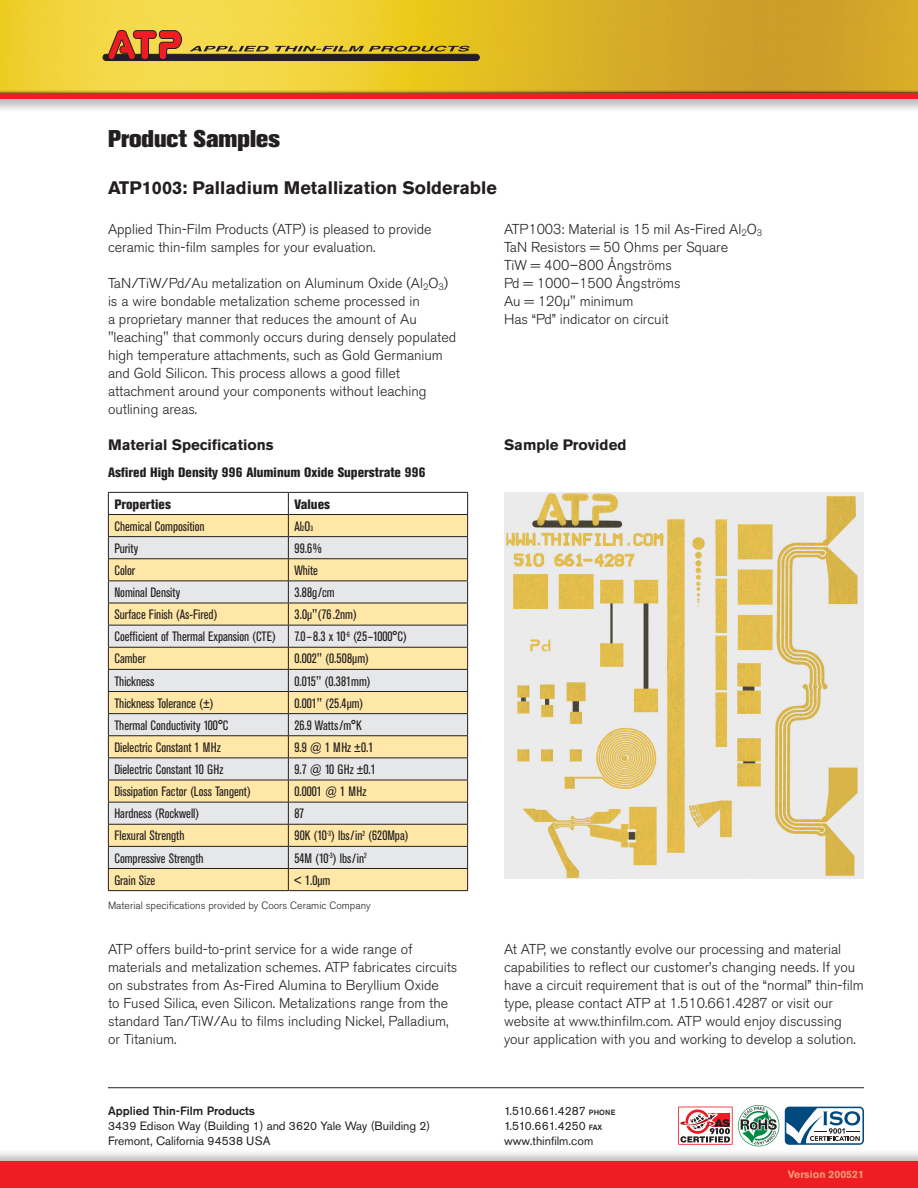
<style>
.page{position:relative;width:918px;height:1188px;background:#fff}
.page>*{position:absolute;margin:0;border:0;box-sizing:border-box;transform-origin:0 0}
.head{font:800 24px "Akzidenz Grotesk BE";color:#231f20}
.subhead_1{font:700 18px "Akzidenz Grotesk BE";color:#231f20}
.subhead_2{font:700 15px "Akzidenz Grotesk BE";color:#231f20}
.t1{font:300 14.25px/18px "Akzidenz Grotesk BE";color:#231f20}
.table_text{font:condensed 13.5px "Akzidenz Grotesk BE";color:#231f20}
.subhead_3{font:800 condensed 13.5px "Akzidenz Grotesk BE";color:#231f20}
.table_head{font:800 condensed 13.5px "Akzidenz Grotesk BE";color:#231f20}
.t2{font:12px/15px "Akzidenz Grotesk BE";color:#231f20}
.t3{font:500 12px "Akzidenz Grotesk BE";color:#231f20}
.table_caption{font:300 10.5px "Akzidenz Grotesk BE";color:#231f20}
.version{font:700 10.5px "Akzidenz Grotesk BE";color:#f6977a}
.s1{font-weight:500;font-size:7.5px}
</style>
<div class="page">
<img style="left:504px;top:492px;width:360px;height:387px">
<div style="left:0;top:0;width:918px;height:113px;background:#231f20;opacity:.3"></div>
<div style="left:0;top:0;width:918px;height:99px;background:#ee1d23"></div>
<img style="left:0;top:0;width:918px;height:93px">
<div style="left:0;top:1148px;width:918px;height:40px;background:#231f20;opacity:.3"></div>
<div style="left:0;top:1161px;width:918px;height:27px;background:#ee1d23"></div>
<svg style="left:678px;top:1105px;width:186px;height:41px"></svg>
<div style="left:103px;top:54px;width:376px;height:7px;background:#231f20;border-radius:3px"></div>
<div style="left:103px;top:54px;width:377px;height:7px;border:1px solid #231f20;border-radius:3px"></div>
<svg style="left:108px;top:30px;width:74px;height:31px"></svg>
<svg style="left:189px;top:46px;width:80px;height:5px"></svg>
<svg style="left:275px;top:46px;width:195px;height:6px"></svg>
<hr style="left:108px;top:1087px;width:756px;height:1px;background:#231f20">
<div style="left:109px;top:515px;width:358px;height:375px;background:#ffe7a7"></div>
<svg style="left:109px;top:537px;width:358px;height:331px;background:#eee4c7"></svg>
<hr style="left:108px;top:492px;width:180px;height:1px;background:#231f20">
<hr style="left:288px;top:492px;width:180px;height:1px;background:#231f20">
<hr style="left:108px;top:514px;width:180px;height:1px;background:#231f20">
<hr style="left:288px;top:514px;width:180px;height:1px;background:#231f20">
<hr style="left:108px;top:536px;width:180px;height:1px;background:#231f20">
<hr style="left:288px;top:536px;width:180px;height:1px;background:#231f20">
<hr style="left:108px;top:558px;width:180px;height:1px;background:#231f20">
<hr style="left:288px;top:558px;width:180px;height:1px;background:#231f20">
<hr style="left:108px;top:580px;width:180px;height:1px;background:#231f20">
<hr style="left:288px;top:580px;width:180px;height:1px;background:#231f20">
<hr style="left:108px;top:603px;width:180px;height:1px;background:#231f20">
<hr style="left:288px;top:603px;width:180px;height:1px;background:#231f20">
<hr style="left:108px;top:625px;width:180px;height:1px;background:#231f20">
<hr style="left:288px;top:625px;width:180px;height:1px;background:#231f20">
<hr style="left:108px;top:647px;width:180px;height:1px;background:#231f20">
<hr style="left:288px;top:647px;width:180px;height:1px;background:#231f20">
<hr style="left:108px;top:669px;width:180px;height:1px;background:#231f20">
<hr style="left:288px;top:669px;width:180px;height:1px;background:#231f20">
<hr style="left:108px;top:691px;width:180px;height:1px;background:#231f20">
<hr style="left:288px;top:691px;width:180px;height:1px;background:#231f20">
<hr style="left:108px;top:713px;width:180px;height:1px;background:#231f20">
<hr style="left:288px;top:713px;width:180px;height:1px;background:#231f20">
<hr style="left:108px;top:735px;width:180px;height:1px;background:#231f20">
<hr style="left:288px;top:735px;width:180px;height:1px;background:#231f20">
<hr style="left:108px;top:758px;width:180px;height:1px;background:#231f20">
<hr style="left:288px;top:758px;width:180px;height:1px;background:#231f20">
<hr style="left:108px;top:780px;width:180px;height:1px;background:#231f20">
<hr style="left:288px;top:780px;width:180px;height:1px;background:#231f20">
<hr style="left:108px;top:802px;width:180px;height:1px;background:#231f20">
<hr style="left:288px;top:802px;width:180px;height:1px;background:#231f20">
<hr style="left:108px;top:824px;width:180px;height:1px;background:#231f20">
<hr style="left:288px;top:824px;width:180px;height:1px;background:#231f20">
<hr style="left:108px;top:846px;width:180px;height:1px;background:#231f20">
<hr style="left:288px;top:846px;width:180px;height:1px;background:#231f20">
<hr style="left:108px;top:868px;width:180px;height:1px;background:#231f20">
<svg style="left:108px;top:493px;width:1px;height:397px"></svg>
<hr style="left:288px;top:868px;width:180px;height:1px;background:#231f20">
<svg style="left:288px;top:493px;width:1px;height:397px"></svg>
<svg style="left:467px;top:493px;width:1px;height:397px"></svg>
<hr style="left:108px;top:890px;width:180px;height:1px;background:#231f20">
<hr style="left:288px;top:890px;width:180px;height:1px;background:#231f20">
<p class="head" style="left:108px;top:125px;width:173px">Product Samples</p>
<p class="subhead_1" style="left:108px;top:177px;width:390px">ATP1003: Palladium Metallization Solderable</p>
<p class="t1" style="left:108px;top:220px;width:325px">Applied Thin-Film Products (ATP) is pleased to provide ceramic thin-film samples for your evaluation.</p>
<p class="t1" style="left:108px;top:274px;width:350px">TaN/TiW/Pd/Au metalization on Aluminum Oxide (Al<sub>2</sub>O<sub>3</sub>) is a wire bondable metalization scheme processed in<br>a proprietary manner that reduces the amount of Au "leaching" that commonly occurs during densely populated high temperature attachments, such as Gold Germanium and Gold Silicon. This process allows a good fillet attachment around your components without leaching outlining areas.</p>
<p class="subhead_2" style="left:108px;top:436px;width:167px">Material Specifications</p>
<p class="subhead_3" style="left:108px;top:464px;width:319px">Asfired High Density 996 Aluminum Oxide Superstrate 996</p>
<p class="table_head" style="left:114px;top:496px;width:58px">Properties</p>
<p class="table_head" style="left:294px;top:496px;width:37px">Values</p>
<p class="table_text" style="left:114px;top:518px;width:92px">Chemical Composition</p>
<p class="table_text" style="left:294px;top:518px;width:20px">Al<span class="s1">2</span>O<span class="s1">3</span></p>
<p class="table_text" style="left:114px;top:541px;width:25px">Purity</p>
<p class="table_text" style="left:294px;top:541px;width:29px">99.6%</p>
<p class="table_text" style="left:114px;top:563px;width:22px">Color</p>
<p class="table_text" style="left:294px;top:563px;width:25px">White</p>
<p class="table_text" style="left:114px;top:585px;width:68px">Nominal Density</p>
<p class="table_text" style="left:294px;top:585px;width:42px">3.88g/cm</p>
<p class="table_text" style="left:114px;top:607px;width:105px">Surface Finish (As-Fired)</p>
<p class="table_text" style="left:294px;top:607px;width:64px">3.0µ"(76.2nm)</p>
<p class="table_text" style="left:114px;top:629px;width:163px">Coefficient of Thermal Expansion (CTE)</p>
<p class="table_text" style="left:294px;top:629px;width:114px">7.0–8.3 x 10<sup>-6</sup> (25–1000°C)</p>
<p class="table_text" style="left:114px;top:651px;width:33px">Camber</p>
<p class="table_text" style="left:294px;top:651px;width:76px">0.002" (0.508µm)</p>
<p class="table_text" style="left:114px;top:673px;width:41px">Thickness</p>
<p class="table_text" style="left:294px;top:673px;width:78px">0.015" (0.381mm)</p>
<p class="table_text" style="left:114px;top:695px;width:101px">Thickness Tolerance (±)</p>
<p class="table_text" style="left:294px;top:695px;width:71px">0.001" (25.4µm)</p>
<p class="table_text" style="left:114px;top:718px;width:116px">Thermal Conductivity 100°C</p>
<p class="table_text" style="left:294px;top:718px;width:69px">26.9 Watts/m°K</p>
<p class="table_text" style="left:114px;top:740px;width:108px">Dielectric Constant 1 MHz</p>
<p class="table_text" style="left:294px;top:740px;width:81px">9.9 @ 1 MHz ±0.1</p>
<p class="table_text" style="left:114px;top:762px;width:110px">Dielectric Constant 10 GHz</p>
<p class="table_text" style="left:294px;top:762px;width:83px">9.7 @ 10 GHz ±0.1</p>
<p class="table_text" style="left:114px;top:784px;width:138px">Dissipation Factor (Loss Tangent)</p>
<p class="table_text" style="left:294px;top:784px;width:73px">0.0001 @ 1 MHz</p>
<p class="table_text" style="left:114px;top:806px;width:87px">Hardness (Rockwell)</p>
<p class="table_text" style="left:294px;top:806px;width:11px">87</p>
<p class="table_text" style="left:114px;top:828px;width:72px">Flexural Strength</p>
<p class="table_text" style="left:294px;top:828px;width:116px">90K (10<sup>-3</sup>) lbs/in<sup>2</sup> (620Mpa)</p>
<p class="table_text" style="left:114px;top:850px;width:91px">Compressive Strength</p>
<p class="table_text" style="left:294px;top:850px;width:74px">54M (10<sup>-3</sup>) lbs/in<sup>2</sup></p>
<p class="table_text" style="left:114px;top:872px;width:42px">Grain Size</p>
<p class="table_text" style="left:294px;top:872px;width:38px">&lt; 1.0µm</p>
<p class="table_caption" style="left:108px;top:899px;width:264px">Material specifications provided by Coors Ceramic Company</p>
<p class="t1" style="left:108px;top:940px;width:351px">ATP offers build-to-print service for a wide range of materials and metalization schemes. ATP fabricates circuits on substrates from As-Fired Alumina to Beryllium Oxide<br>to Fused Silica, even Silicon. Metalizations range from the standard Tan/TiW/Au to films including Nickel, Palladium, or Titanium.</p>
<p class="t3" style="left:108px;top:1103px;width:149px">Applied Thin-Film Products</p>
<p class="t2" style="left:108px;top:1118px;width:324px">3439 Edison Way (Building 1) and 3620 Yale Way (Building 2)<br>Fremont, California 94538 USA</p>
<p class="t1" style="left:504px;top:220px;width:260px">ATP1003: Material is 15 mil As-Fired Al<sub>2</sub>O<sub>3</sub></p>
<p class="t1" style="left:504px;top:238px;width:226px">TaN Resistors = 50 Ohms per Square</p>
<p class="t1" style="left:504px;top:256px;width:170px">TiW = 400–800 Ångströms</p>
<p class="t1" style="left:504px;top:274px;width:178px">Pd = 1000–1500 Ångströms</p>
<p class="t1" style="left:504px;top:292px;width:131px">Au = 120µ" minimum</p>
<p class="t1" style="left:504px;top:310px;width:166px">Has “Pd” indicator on circuit</p>
<p class="subhead_2" style="left:504px;top:436px;width:124px">Sample Provided</p>
<p class="t1" style="left:504px;top:940px;width:361px">At ATP, we constantly evolve our processing and material capabilities to reflect our customer’s changing needs. If you have a circuit requirement that is out of the “normal” thin-film type, please contact ATP at 1.510.661.4287 or visit our website at www.thinfilm.com. ATP would enjoy discussing your application with you and working to develop a solution.</p>
<p class="t2" style="left:504px;top:1103px;width:113px">1.510.661.4287 <span class="s1">PHONE<br></span>1.510.661.4250 <span class="s1">FAX </span>www.thinfilm.com</p>
<p class="version" style="left:788px;top:1168px;width:78px">Version 200521</p>
</div>
